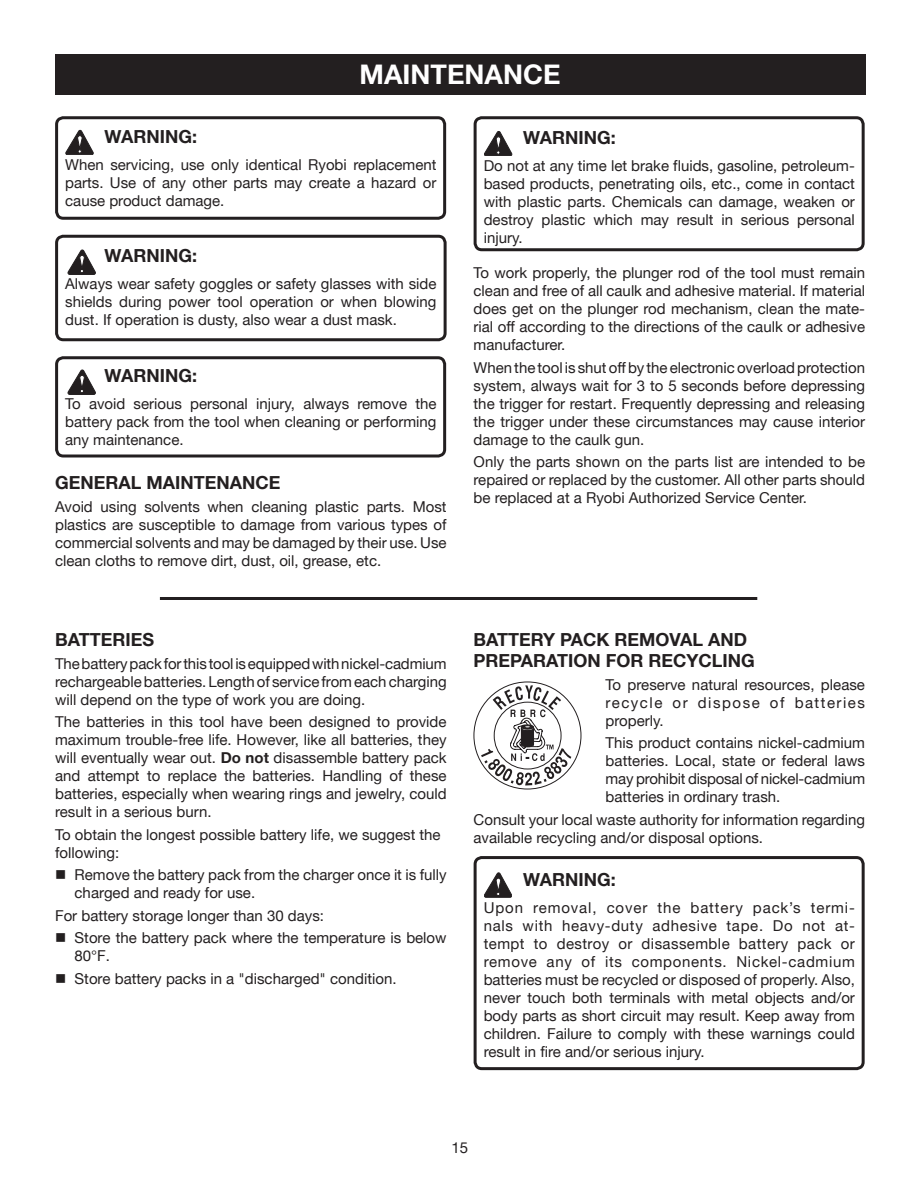
<style>
.page{position:relative;width:918px;height:1188px;background:#fff}
.page>*{position:absolute;margin:0;border:0;box-sizing:border-box;transform-origin:0 0}
.t1{font:700 27px "Helvetica Neue";color:#fff}
.t2{font:700 18px/21.6px "Helvetica Neue";color:#231f20}
.t3{font:15px/18px "Helvetica Neue";color:#231f20;text-align:justify}
.s1{font-weight:700}
</style>
<div class="page">
<div style="left:55px;top:54px;width:811px;height:40px;background:#231f20"></div>
<hr style="left:160px;top:597px;width:597px;height:3px;background:#231f20">
<svg style="left:474px;top:682px;width:107px;height:107px"></svg>
<svg style="left:473px;top:116px;width:392px;height:134px"></svg>
<svg style="left:473px;top:856px;width:392px;height:213px"></svg>
<svg style="left:55px;top:116px;width:392px;height:102px"></svg>
<svg style="left:55px;top:234px;width:392px;height:106px"></svg>
<svg style="left:55px;top:356px;width:392px;height:100px"></svg>
<svg style="left:484px;top:131px;width:28px;height:25px"></svg>
<svg style="left:484px;top:873px;width:28px;height:24px"></svg>
<h1 class="t1" style="left:360px;top:57px;width:202px">MAINTENANCE</h1>
<p class="t2" style="left:105px;top:126px;width:94px">WARNING:</p>
<p class="t3" style="left:65px;top:156px;width:373px">When servicing, use only identical Ryobi replacement parts. Use of any other parts may create a hazard or cause product damage.</p>
<p class="t2" style="left:105px;top:245px;width:94px">WARNING:</p>
<p class="t3" style="left:65px;top:275px;width:373px">Always wear safety goggles or safety glasses with side shields during power tool operation or when blowing dust. If operation is dusty, also wear a dust mask.</p>
<p class="t2" style="left:105px;top:364px;width:94px">WARNING:</p>
<p class="t3" style="left:65px;top:394px;width:373px">To avoid serious personal injury, always remove the battery pack from the tool when cleaning or performing any maintenance.</p>
<p class="t2" style="left:55px;top:472px;width:227px">GENERAL MAINTENANCE</p>
<p class="t3" style="left:55px;top:497px;width:393px">Avoid using solvents when cleaning plastic parts. Most plastics are susceptible to damage from various types of commercial solvents and may be damaged by their use. Use clean cloths to remove dirt, dust, oil, grease, etc.</p>
<p class="t2" style="left:55px;top:629px;width:100px">BATTERIES</p>
<p class="t3" style="left:55px;top:654px;width:393px">The battery pack for this tool is equipped with nickel-cadmium rechargeable batteries. Length of service from each charging will depend on the type of work you are doing.</p>
<p class="t3" style="left:55px;top:713px;width:393px">The batteries in this tool have been designed to provide maximum trouble-free life. However, like all batteries, they will eventually wear out. <span class="s1">Do not</span> disassemble battery pack and attempt to replace the batteries. Handling of these batteries, especially when wearing rings and jewelry, could result in a serious burn.</p>
<p class="t3" style="left:55px;top:825px;width:387px">To obtain the longest possible battery life, we suggest the following:</p>
<p class="t3" style="left:75px;top:866px;width:373px;text-indent:-20px">■ Remove the battery pack from the charger once it is fully charged and ready for use.</p>
<p class="t3" style="left:55px;top:906px;width:270px">For battery storage longer than 30 days:</p>
<p class="t3" style="left:75px;top:929px;width:374px;text-indent:-20px">■ Store the battery pack where the temperature is below<br>80°F.</p>
<p class="t3" style="left:55px;top:969px;width:343px">■ Store battery packs in a "discharged" condition.</p>
<p class="t2" style="left:523px;top:126px;width:94px">WARNING:</p>
<p class="t3" style="left:484px;top:156px;width:373px">Do not at any time let brake fluids, gasoline, petroleum&shy;based products, penetrating oils, etc., come in contact with plastic parts. Chemicals can damage, weaken or destroy plastic which may result in serious personal injury.</p>
<p class="t3" style="left:474px;top:264px;width:393px">To work properly, the plunger rod of the tool must remain clean and free of all caulk and adhesive material. If material does get on the plunger rod mechanism, clean the mate&shy;rial off according to the directions of the caulk or adhesive manufacturer.</p>
<p class="t3" style="left:474px;top:358px;width:393px">When the tool is shut off by the electronic overload protection system, always wait for 3 to 5 seconds before depressing the trigger for restart. Frequently depressing and releasing the trigger under these circumstances may cause interior damage to the caulk gun.</p>
<p class="t3" style="left:474px;top:453px;width:393px">Only the parts shown on the parts list are intended to be repaired or replaced by the customer. All other parts should be replaced at a Ryobi Authorized Service Center.</p>
<p class="t2" style="left:474px;top:628px;width:283px">BATTERY PACK REMOVAL AND<br>PREPARATION FOR RECYCLING</p>
<p class="t3" style="left:606px;top:675px;width:261px">To preserve natural resources, please recycle or dispose of batteries properly.</p>
<p class="t3" style="left:606px;top:734px;width:261px">This product contains nickel-cadmium batteries. Local, state or federal laws may prohibit disposal of nickel-cadmium batteries in ordinary trash.</p>
<p class="t3" style="left:474px;top:810px;width:393px">Consult your local waste authority for information regarding available recycling and/or disposal options.</p>
<p class="t2" style="left:523px;top:869px;width:94px">WARNING:</p>
<p class="t3" style="left:484px;top:899px;width:373px">Upon removal, cover the battery pack’s termi&shy;nals with heavy-duty adhesive tape. Do not at&shy;tempt to destroy or disassemble battery pack or remove any of its components. Nickel-cadmium batteries must be recycled or disposed of properly. Also, never touch both terminals with metal objects and/or body parts as short circuit may result. Keep away from children. Failure to comply with these warnings could result in fire and/or serious injury.</p>
<p class="t3" style="left:451px;top:1139px;width:18px">15</p>
</div>
